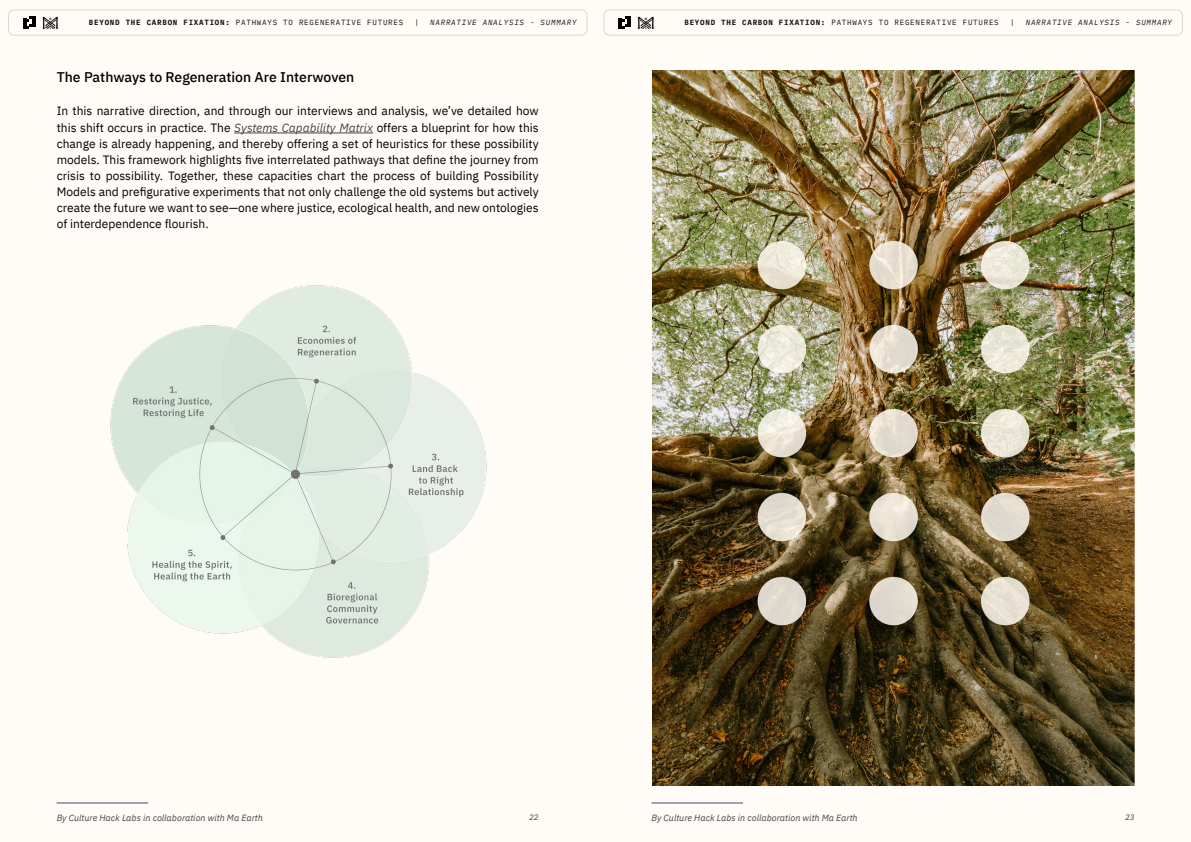
<style>
.page{position:relative;width:1191px;height:842px;background:#fff}
.page>*{position:absolute;margin:0;border:0;box-sizing:border-box;transform-origin:0 0}
.t1{font:500 14px "IBM Plex Sans";color:#000}
.t2{font:12px/16.1px "IBM Plex Sans";color:#000;text-align:justify}
.t3{font:italic 9px "IBM Plex Sans";color:#474645}
.t4{font:italic 8px "IBM Plex Sans";color:#454444}
.t5{font:7.5px "IBM Plex Mono";letter-spacing:.1em;color:#181316}
.t6{font:italic 7.5px "IBM Plex Mono";letter-spacing:.1em;color:#181316}
.s1{font-weight:700}
.s2{font-style:italic;color:#454444}
</style>
<div class="page">
<div style="left:0;top:0;width:595px;height:842px;background:#fffbf7"></div>
<div style="left:595px;top:0;width:596px;height:842px;background:#fffbf7"></div>
<hr style="left:651px;top:803px;width:92px;height:1px;background:#444971">
<hr style="left:57px;top:803px;width:91px;height:1px;background:#444971">
<div style="left:8px;top:10px;width:579px;height:25px;border:1px solid #dbd7d3;border-radius:6px"></div>
<svg style="left:23px;top:16px;width:12px;height:13px"></svg>
<div style="left:604px;top:10px;width:578px;height:25px;border:1px solid #dbd7d3;border-radius:6px"></div>
<svg style="left:619px;top:16px;width:11px;height:13px"></svg>
<img style="left:42px;top:16px;width:16px;height:14px">
<img style="left:637px;top:16px;width:17px;height:14px">
<img style="left:652px;top:71px;width:482px;height:714px">
<hr style="left:234px;top:133px;width:139px;height:1px;background:#454444">
<img style="left:110px;top:285px;width:377px;height:373px">
<p class="t5" style="left:89px;top:17px;width:316px"><span class="s1">BEYOND THE CARBON FIXATION:</span> PATHWAYS TO REGENERATIVE FUTURES</p>
<p class="t5" style="left:414px;top:17px;width:6px">|</p>
<p class="t6" style="left:430px;top:16px;width:148px">NARRATIVE ANALYSIS - SUMMARY</p>
<p class="t5" style="left:684px;top:17px;width:316px"><span class="s1">BEYOND THE CARBON FIXATION:</span> PATHWAYS TO REGENERATIVE FUTURES</p>
<p class="t5" style="left:1010px;top:17px;width:6px">|</p>
<p class="t6" style="left:1025px;top:16px;width:148px">NARRATIVE ANALYSIS - SUMMARY</p>
<h3 class="t1" style="left:57px;top:66px;width:299px">The Pathways to Regeneration Are Interwoven</h3>
<p class="t2" style="left:57px;top:101px;width:483px">In this narrative direction, and through our interviews and analysis, we’ve detailed how this shift occurs in practice. The <span class="s2">Systems Capability Matrix</span> offers a blueprint for how this change is already happening, and thereby offering a set of heuristics for these possibility models. This framework highlights five interrelated pathways that define the journey from crisis to possibility. Together, these capacities chart the process of building Possibility Models and prefigurative experiments that not only challenge the old systems but actively create the future we want to see—one where justice, ecological health, and new ontologies of interdependence flourish.</p>
<p class="t3" style="left:57px;top:810px;width:208px">By Culture Hack Labs in collaboration with Ma Earth</p>
<p class="t4" style="left:529px;top:811px;width:11px">22</p>
<p class="t3" style="left:651px;top:810px;width:208px">By Culture Hack Labs in collaboration with Ma Earth</p>
<p class="t4" style="left:1125px;top:811px;width:11px">23</p>
</div>
